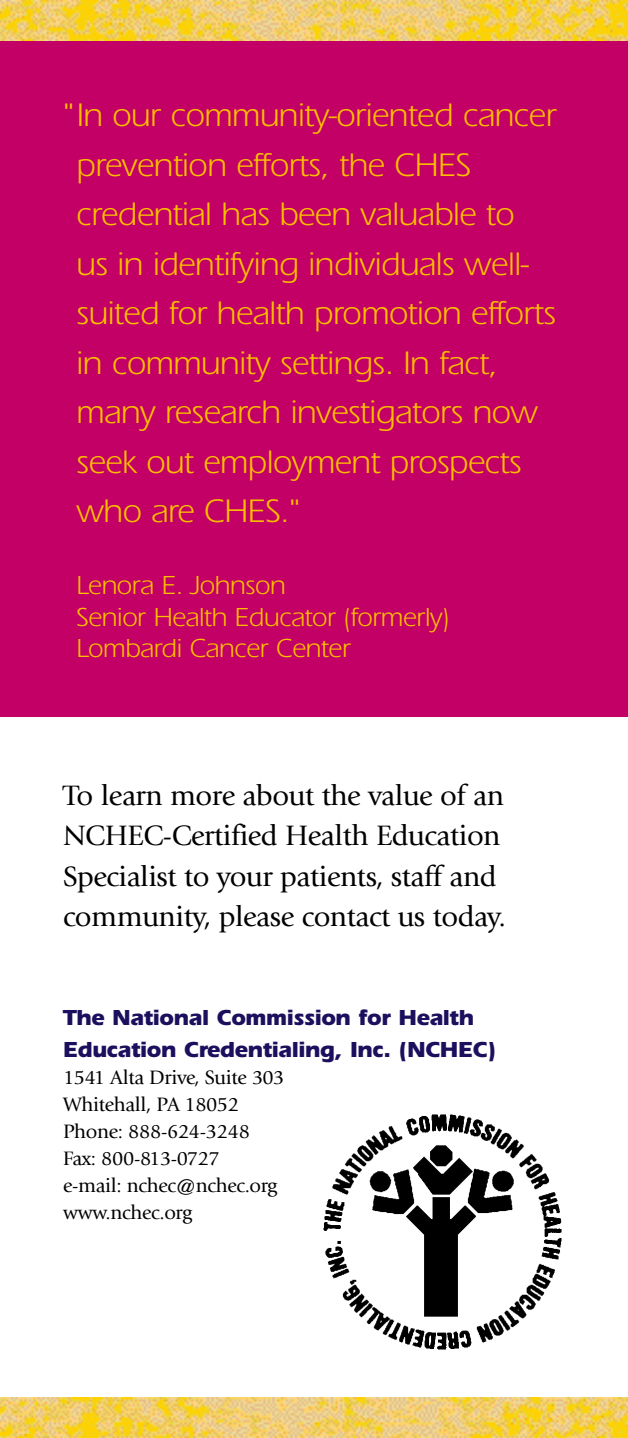
<style>
.page{position:relative;width:628px;height:1438px;background:#fff}
.page>*{position:absolute;margin:0;border:0;box-sizing:border-box;transform-origin:0 0}
.t1{font:33.75px/49.5px "Itc Eras";letter-spacing:-.015em;color:#fcbf00}
.t2{font:29.25px/40.5px "Giovanni";letter-spacing:-.015em;color:#000}
.t3{font:27px/31.5px "Itc Eras";letter-spacing:-.015em;color:#fcbf00}
.t4{font:700 22.5px/31.5px "Itc Eras";letter-spacing:-.02em;color:#1c0f5d}
.t5{font:20.25px/27px "Giovanni";letter-spacing:-.015em;color:#000}
</style>
<div class="page">
<div style="left:0;top:20px;width:628px;height:696px;background:#c20065"></div>
<img style="left:0;top:1397px;width:628px;height:41px">
<img style="left:323px;top:1114px;width:239px;height:236px">
<img style="left:0;top:0;width:628px;height:40px">
<p class="t1" style="left:77px;top:94px;width:481px;text-indent:-14px">"In our community-oriented cancer prevention efforts, the CHES credential has been valuable to<br>us in identifying individuals well&shy;suited for health promotion efforts in community settings. In fact, many research investigators now seek out employment prospects who are CHES."</p>
<p class="t3" style="left:77px;top:572px;width:375px">Lenora E. Johnson<br>Senior Health Educator (formerly)<br>Lombardi Cancer Center</p>
<p class="t2" style="left:63px;top:777px;width:444px">To learn more about the value of an NCHEC-Certified Health Education Specialist to your patients, staff and community, please contact us today.</p>
<p class="t4" style="left:63px;top:1004px;width:435px">The National Commission for Health<br>Education Credentialing, Inc. (NCHEC)</p>
<p class="t5" style="left:63px;top:1065px;width:223px">1541 Alta Drive, Suite 303<br>Whitehall, PA 18052<br>Phone: 888-624-3248<br>Fax: 800-813-0727<br>e-mail: nchec@nchec.org www.nchec.org</p>
</div>
